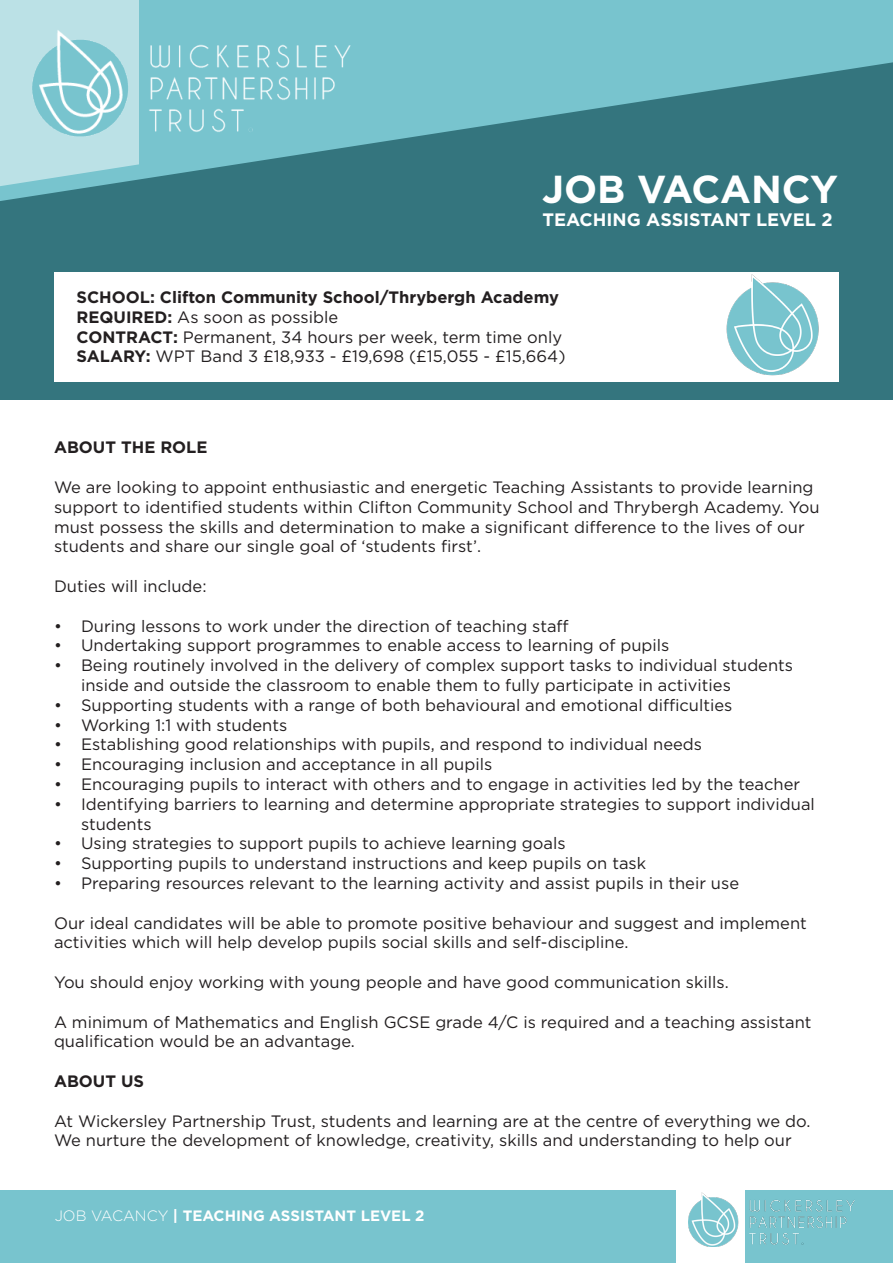
<style>
.page{position:relative;width:893px;height:1263px;background:#fff}
.page>*{position:absolute;margin:0;border:0;box-sizing:border-box;transform-origin:0 0}
.t1{font:700 39px "Gotham";color:#fff}
.t2{font:700 18px "Gotham";color:#fff}
.t3{font:16.5px/19.8px "Gotham";color:#231f20}
.t4{font:700 16.5px "Gotham";color:#231f20}
.t5{font:700 15px "Gotham";color:#fff}
.s1{font-weight:700}
.s2{font-weight:300}
</style>
<div class="page">
<div style="left:0;top:1189px;width:675px;height:74px;background:#78c4ce"></div>
<div style="left:745px;top:1189px;width:148px;height:74px;background:#78c4ce"></div>
<img style="left:689px;top:1192px;width:166px;height:55px">
<div style="left:0;top:29px;width:893px;height:371px;background:#34757e"></div>
<svg style="left:0;top:0;width:893px;height:201px;fill:#78c4ce"></svg>
<svg style="left:0;top:0;width:139px;height:192px"></svg>
<img style="left:32px;top:29px;width:324px;height:110px">
<div style="left:54px;top:272px;width:784px;height:109px;background:#fff"></div>
<img style="left:726px;top:275px;width:93px;height:100px">
<p class="t1" style="left:542px;top:163px;width:298px">JOB VACANCY</p>
<p class="t2" style="left:542px;top:208px;width:292px">TEACHING ASSISTANT LEVEL 2</p>
<p class="t4" style="left:77px;top:286px;width:484px">SCHOOL: Clifton Community School/Thrybergh Academy</p>
<p class="t3" style="left:77px;top:307px;width:263px"><span class="s1">REQUIRED:</span> As soon as possible</p>
<p class="t3" style="left:77px;top:327px;width:487px"><span class="s1">CONTRACT:</span> Permanent, 34 hours per week, term time only</p>
<p class="t3" style="left:77px;top:346px;width:490px"><span class="s1">SALARY:</span> WPT Band 3 £18,933 - £19,698 (£15,055 - £15,664)</p>
<p class="t4" style="left:54px;top:436px;width:155px">ABOUT THE ROLE</p>
<p class="t3" style="left:54px;top:477px;width:767px">We are looking to appoint enthusiastic and energetic Teaching Assistants to provide learning support to identified students within Clifton Community School and Thrybergh Academy. You must possess the skills and determination to make a significant difference to the lives of our students and share our single goal of ‘students first’.</p>
<p class="t3" style="left:54px;top:576px;width:154px">Duties will include:</p>
<p class="t3" style="left:54px;top:615px;width:516px">• During lessons to work under the direction of teaching staff</p>
<p class="t3" style="left:54px;top:635px;width:617px">• Undertaking support programmes to enable access to learning of pupils</p>
<p class="t3" style="left:81px;top:655px;width:714px;text-indent:-27px">• Being routinely involved in the delivery of complex support tasks to individual students inside and outside the classroom to enable them to fully participate in activities</p>
<p class="t3" style="left:54px;top:695px;width:680px">• Supporting students with a range of both behavioural and emotional difficulties</p>
<p class="t3" style="left:54px;top:714px;width:235px">• Working 1:1 with students</p>
<p class="t3" style="left:54px;top:734px;width:650px">• Establishing good relationships with pupils, and respond to individual needs</p>
<p class="t3" style="left:54px;top:754px;width:440px">• Encouraging inclusion and acceptance in all pupils</p>
<p class="t3" style="left:54px;top:774px;width:748px">• Encouraging pupils to interact with others and to engage in activities led by the teacher</p>
<p class="t3" style="left:81px;top:794px;width:735px;text-indent:-27px">• Identifying barriers to learning and determine appropriate strategies to support individual students</p>
<p class="t3" style="left:54px;top:833px;width:513px">• Using strategies to support pupils to achieve learning goals</p>
<p class="t3" style="left:54px;top:853px;width:594px">• Supporting pupils to understand instructions and keep pupils on task</p>
<p class="t3" style="left:54px;top:873px;width:687px">• Preparing resources relevant to the learning activity and assist pupils in their use</p>
<p class="t3" style="left:54px;top:912px;width:754px">Our ideal candidates will be able to promote positive behaviour and suggest and implement activities which will help develop pupils social skills and self-discipline.</p>
<p class="t3" style="left:54px;top:972px;width:676px">You should enjoy working with young people and have good communication skills.</p>
<p class="t3" style="left:54px;top:1011px;width:759px">A minimum of Mathematics and English GCSE grade 4/C is required and a teaching assistant qualification would be an advantage.</p>
<p class="t4" style="left:54px;top:1070px;width:92px">ABOUT US</p>
<p class="t3" style="left:54px;top:1110px;width:758px">At Wickersley Partnership Trust, students and learning are at the centre of everything we do.<br>We nurture the development of knowledge, creativity, skills and understanding to help our</p>
<p class="t5" style="left:55px;top:1205px;width:371px"><span class="s2">JOB VACANCY</span> | TEACHING ASSISTANT LEVEL 2</p>
</div>
